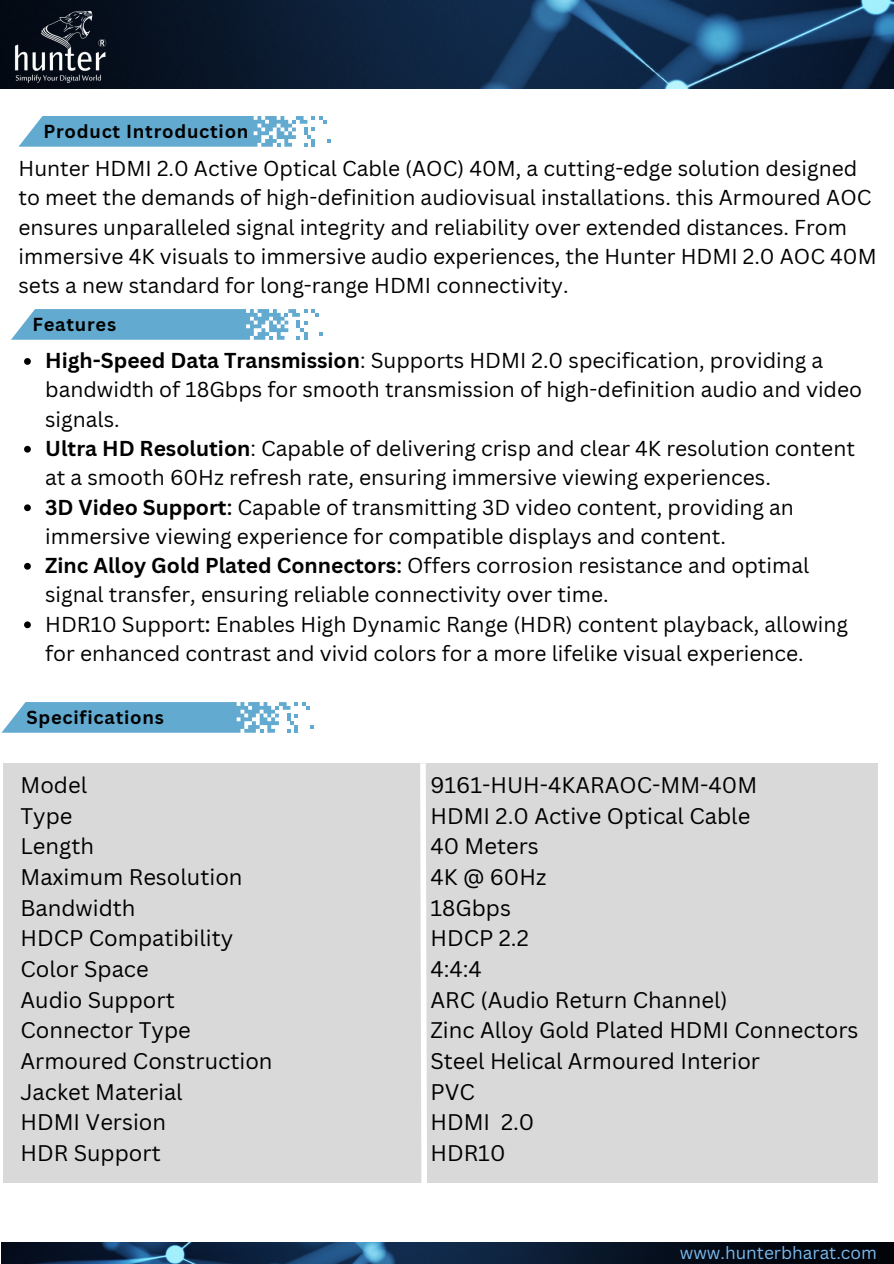
<style>
.page{position:relative;width:894px;height:1264px;background:#fff}
.page>*{position:absolute;margin:0;border:0;box-sizing:border-box;transform-origin:0 0}
.t1{font:22.05px/30.6px "Canva Sans";color:#000}
.t2{font:21px/29.2px "Canva Sans";color:#000}
.t3{font:700 18.3px "Canva Sans";letter-spacing:.04em;color:#000}
.t4{font:17.25px "Canva Sans";color:#7bb9ec}
.s1{font-weight:700}
.s2{font-weight:500}
</style>
<div class="page">
<img style="left:0;top:0;width:893px;height:88px">
<img style="left:12px;top:11px;width:96px;height:72px">
<img style="left:2px;top:1242px;width:891px;height:21px">
<svg style="left:19px;top:116px;width:311px;height:30px"></svg>
<div style="left:3px;top:763px;width:874px;height:419px;background:#d9d9d9"></div>
<svg style="left:417px;top:763px;width:12px;height:420px"></svg>
<svg style="left:11px;top:309px;width:312px;height:30px"></svg>
<svg style="left:24px;top:358px;width:7px;height:7px"></svg>
<svg style="left:24px;top:446px;width:7px;height:6px"></svg>
<svg style="left:24px;top:504px;width:7px;height:7px"></svg>
<svg style="left:24px;top:563px;width:7px;height:6px"></svg>
<svg style="left:24px;top:621px;width:7px;height:7px"></svg>
<svg style="left:2px;top:702px;width:311px;height:30px"></svg>
<h2 class="t3" style="left:43px;top:119px;width:206px">Product Introduction</h2>
<p class="t2" style="left:18px;top:153px;width:859px">Hunter HDMI 2.0 Active Optical Cable (AOC) 40M, a cutting-edge solution designed to meet the demands of high-definition audiovisual installations. this Armoured AOC ensures unparalleled signal integrity and reliability over extended distances. From immersive 4K visuals to immersive audio experiences, the Hunter HDMI 2.0 AOC 40M sets a new standard for long-range HDMI connectivity.</p>
<p class="t3" style="left:32px;top:312px;width:85px">Features</p>
<p class="t2" style="left:45px;top:345px;width:818px"><span class="s1">High-Speed Data Transmission</span>: Supports HDMI 2.0 specification, providing a bandwidth of 18Gbps for smooth transmission of high-definition audio and video signals.</p>
<p class="t2" style="left:45px;top:433px;width:811px"><span class="s1">Ultra HD Resolution</span>: Capable of delivering crisp and clear 4K resolution content at a smooth 60Hz refresh rate, ensuring immersive viewing experiences.</p>
<p class="t2" style="left:45px;top:491px;width:750px"><span class="s1">3D Video Support</span><span class="s2">:</span> Capable of transmitting 3D video content, providing an immersive viewing experience for compatible displays and content.</p>
<p class="t2" style="left:45px;top:550px;width:765px"><span class="s1">Zinc Alloy Gold Plated Connectors</span><span class="s2">:</span> Offers corrosion resistance and optimal signal transfer, ensuring reliable connectivity over time.</p>
<h2 class="t2" style="left:45px;top:608px;width:804px">HDR10 Support<span class="s2">:</span> Enables High Dynamic Range (HDR) content playback, allowing for enhanced contrast and vivid colors for a more lifelike visual experience.</h2>
<h1 class="t3" style="left:26px;top:704px;width:139px">Specifications</h1>
<p class="t1" style="left:20px;top:769px;width:253px">Model<br>Type<br>Length<br>Maximum Resolution<br>Bandwidth<br>HDCP Compatibility<br>Color Space<br>Audio Support<br>Connector Type<br>Armoured Construction<br>Jacket Material<br>HDMI Version<br>HDR Support</p>
<h1 class="t1" style="left:430px;top:769px;width:429px">9161-HUH-4KARAOC-MM-40M<br>HDMI 2.0 Active Optical Cable<br>40 Meters<br>4K @ 60Hz<br>18Gbps<br>HDCP 2.2<br>4:4:4<br>ARC (Audio Return Channel)<br>Zinc Alloy Gold Plated HDMI Connectors<br>Steel Helical Armoured Interior<br>PVC<br>HDMI 2.0<br>HDR10</h1>
<h2 class="t4" style="left:679px;top:1240px;width:198px">www.hunterbharat.com</h2>
</div>
